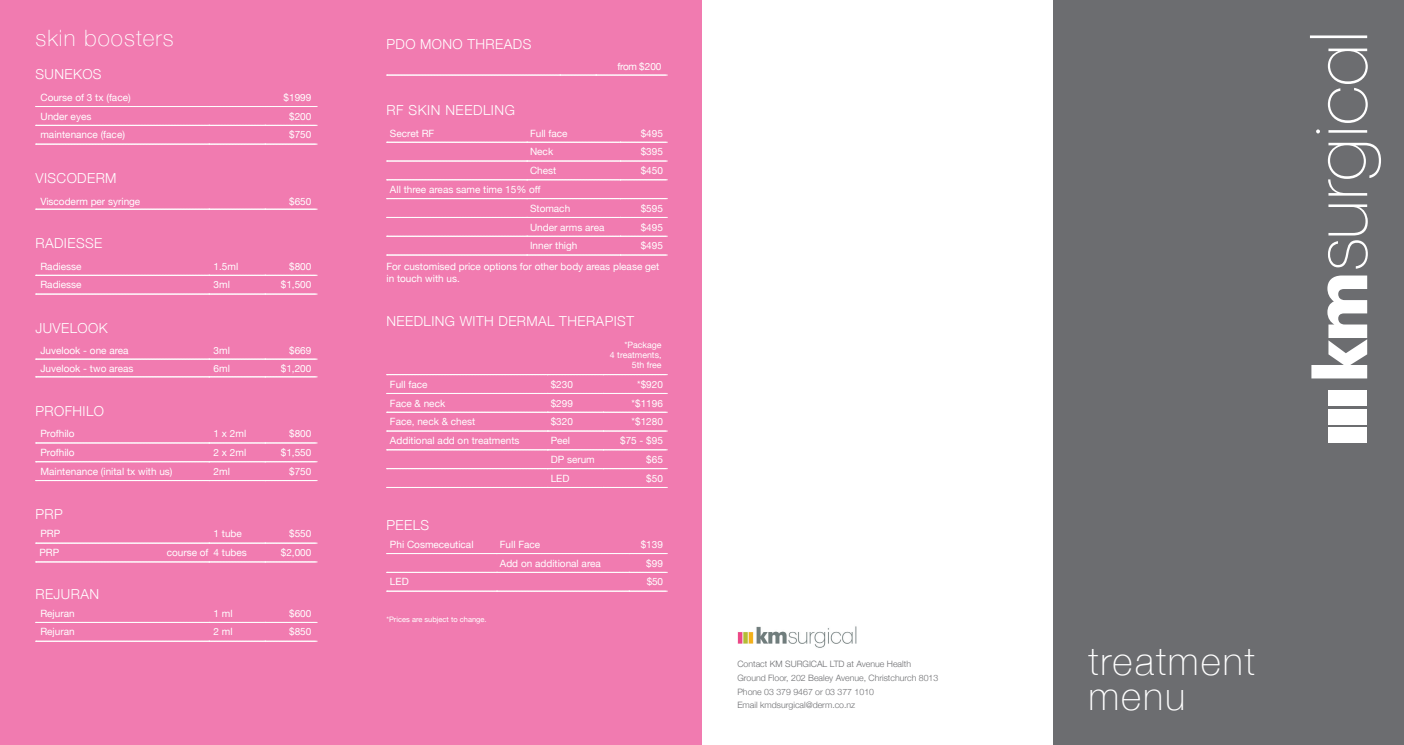
<style>
.page{position:relative;width:1404px;height:745px;background:#fff}
.page>*{position:absolute;margin:0;border:0;box-sizing:border-box;transform-origin:0 0}
.t1{font:100 38.75px "Helvetica Neue";letter-spacing:.05em;color:#fff}
.t2{font:100 22.5px "Helvetica Neue";letter-spacing:.05em;color:#fff}
.subheads{font:300 13.75px "Helvetica Neue";letter-spacing:.03em;color:#fff}
.t3{font:10px/12.5px "Helvetica Neue";color:#fff}
.t4{font:300 8.75px "Helvetica Neue";color:#6c6d70}
.t5{font:8.75px/10px "Helvetica Neue";color:#fff;text-align:right}
.t6{font:7.5px "Helvetica Neue";color:#fff}
</style>
<div class="page">
<div style="left:0;top:0;width:702px;height:744px;background:#f17bb0"></div>
<div style="left:1052px;top:0;width:351px;height:744px;background:#6c6d70"></div>
<img style="left:737px;top:626px;width:120px;height:22px">
<svg style="left:1310px;top:35px;width:70px;height:343px"></svg>
<div style="left:1328px;top:427px;width:38px;height:15px;background:#fff"></div>
<div style="left:1328px;top:409px;width:38px;height:15px;background:#fff"></div>
<div style="left:1328px;top:390px;width:38px;height:15px;background:#fff"></div>
<svg style="left:36px;top:106px;width:281px;height:1px"></svg>
<svg style="left:36px;top:125px;width:281px;height:1px"></svg>
<svg style="left:36px;top:144px;width:281px;height:1px"></svg>
<svg style="left:36px;top:209px;width:281px;height:1px"></svg>
<svg style="left:36px;top:275px;width:281px;height:1px"></svg>
<svg style="left:36px;top:294px;width:281px;height:1px"></svg>
<svg style="left:36px;top:358px;width:281px;height:1px"></svg>
<svg style="left:36px;top:376px;width:281px;height:1px"></svg>
<svg style="left:36px;top:442px;width:281px;height:1px"></svg>
<svg style="left:36px;top:461px;width:281px;height:1px"></svg>
<svg style="left:36px;top:480px;width:281px;height:1px"></svg>
<svg style="left:36px;top:561px;width:281px;height:1px"></svg>
<svg style="left:36px;top:542px;width:281px;height:1px"></svg>
<svg style="left:36px;top:640px;width:281px;height:1px"></svg>
<svg style="left:36px;top:621px;width:281px;height:1px"></svg>
<svg style="left:386px;top:75px;width:281px;height:1px"></svg>
<svg style="left:386px;top:142px;width:281px;height:1px"></svg>
<svg style="left:386px;top:161px;width:281px;height:1px"></svg>
<svg style="left:386px;top:179px;width:281px;height:1px"></svg>
<svg style="left:386px;top:198px;width:281px;height:1px"></svg>
<svg style="left:386px;top:217px;width:281px;height:1px"></svg>
<svg style="left:386px;top:236px;width:281px;height:1px"></svg>
<svg style="left:386px;top:255px;width:281px;height:1px"></svg>
<svg style="left:386px;top:374px;width:281px;height:1px"></svg>
<svg style="left:386px;top:393px;width:281px;height:1px"></svg>
<svg style="left:386px;top:412px;width:281px;height:1px"></svg>
<svg style="left:386px;top:468px;width:281px;height:1px"></svg>
<svg style="left:386px;top:487px;width:281px;height:1px"></svg>
<svg style="left:386px;top:430px;width:281px;height:1px"></svg>
<svg style="left:386px;top:449px;width:281px;height:1px"></svg>
<svg style="left:386px;top:590px;width:281px;height:1px"></svg>
<svg style="left:386px;top:553px;width:281px;height:1px"></svg>
<svg style="left:386px;top:571px;width:281px;height:1px"></svg>
<p class="t2" style="left:35px;top:21px;width:140px">skin boosters</p>
<p class="subheads" style="left:35px;top:63px;width:68px">SUNEKOS</p>
<p class="t3" style="left:40px;top:91px;width:92px">Course of 3 tx (face)</p>
<p class="t3" style="left:283px;top:91px;width:29px">$1999</p>
<p class="t3" style="left:40px;top:110px;width:52px">Under eyes</p>
<p class="t3" style="left:289px;top:110px;width:24px">$200</p>
<p class="t3" style="left:40px;top:129px;width:86px">maintenance (face)</p>
<p class="t3" style="left:289px;top:129px;width:24px">$750</p>
<p class="subheads" style="left:35px;top:167px;width:83px">VISCODERM</p>
<p class="t3" style="left:40px;top:195px;width:101px">Viscoderm per syringe</p>
<p class="t3" style="left:289px;top:195px;width:24px">$650</p>
<p class="subheads" style="left:35px;top:232px;width:68px">RADIESSE</p>
<p class="t3" style="left:40px;top:260px;width:43px">Radiesse</p>
<p class="t3" style="left:213px;top:260px;width:26px">1.5ml</p>
<p class="t3" style="left:289px;top:260px;width:24px">$800</p>
<p class="t3" style="left:40px;top:279px;width:43px">Radiesse</p>
<p class="t3" style="left:213px;top:279px;width:18px">3ml</p>
<p class="t3" style="left:281px;top:279px;width:32px">$1,500</p>
<p class="subheads" style="left:35px;top:316px;width:74px">JUVELOOK</p>
<p class="t3" style="left:40px;top:345px;width:90px">Juvelook - one area</p>
<p class="t3" style="left:213px;top:345px;width:18px">3ml</p>
<p class="t3" style="left:289px;top:345px;width:24px">$669</p>
<p class="t3" style="left:40px;top:363px;width:94px">Juvelook - two areas</p>
<p class="t3" style="left:213px;top:363px;width:18px">6ml</p>
<p class="t3" style="left:281px;top:363px;width:32px">$1,200</p>
<p class="subheads" style="left:35px;top:399px;width:70px">PROFHILO</p>
<p class="t3" style="left:40px;top:427px;width:36px">Profhilo</p>
<p class="t3" style="left:213px;top:427px;width:34px">1 x 2ml</p>
<p class="t3" style="left:289px;top:427px;width:24px">$800</p>
<p class="t3" style="left:40px;top:446px;width:36px">Profhilo</p>
<p class="t3" style="left:213px;top:446px;width:34px">2 x 2ml</p>
<p class="t3" style="left:281px;top:446px;width:32px">$1,550</p>
<p class="t3" style="left:40px;top:465px;width:134px">Maintenance (inital tx with us)</p>
<p class="t3" style="left:213px;top:465px;width:18px">2ml</p>
<p class="t3" style="left:289px;top:465px;width:24px">$750</p>
<p class="subheads" style="left:35px;top:503px;width:29px">PRP</p>
<p class="t3" style="left:40px;top:528px;width:21px">PRP</p>
<p class="t3" style="left:213px;top:528px;width:30px">1 tube</p>
<p class="t3" style="left:289px;top:528px;width:24px">$550</p>
<p class="t3" style="left:39px;top:546px;width:21px">PRP</p>
<p class="t3" style="left:167px;top:546px;width:43px">course of</p>
<p class="t3" style="left:213px;top:546px;width:35px">4 tubes</p>
<p class="t3" style="left:281px;top:546px;width:32px">$2,000</p>
<p class="subheads" style="left:35px;top:582px;width:65px">REJURAN</p>
<p class="t3" style="left:40px;top:607px;width:36px">Rejuran</p>
<p class="t3" style="left:213px;top:607px;width:21px">1 ml</p>
<p class="t3" style="left:289px;top:607px;width:24px">$600</p>
<p class="t3" style="left:40px;top:625px;width:36px">Rejuran</p>
<p class="t3" style="left:213px;top:625px;width:21px">2 ml</p>
<p class="t3" style="left:289px;top:625px;width:24px">$850</p>
<p class="subheads" style="left:386px;top:33px;width:146px">PDO MONO THREADS</p>
<p class="t3" style="left:617px;top:61px;width:45px">from $200</p>
<p class="subheads" style="left:386px;top:99px;width:130px">RF SKIN NEEDLING</p>
<p class="t3" style="left:390px;top:127px;width:46px">Secret RF</p>
<p class="t3" style="left:530px;top:127px;width:39px">Full face</p>
<p class="t3" style="left:640px;top:127px;width:24px">$495</p>
<p class="t3" style="left:530px;top:146px;width:25px">Neck</p>
<p class="t3" style="left:640px;top:146px;width:24px">$395</p>
<p class="t3" style="left:530px;top:165px;width:28px">Chest</p>
<p class="t3" style="left:640px;top:165px;width:24px">$450</p>
<p class="t3" style="left:390px;top:183px;width:152px">All three areas same time 15% off</p>
<p class="t3" style="left:530px;top:202px;width:42px">Stomach</p>
<p class="t3" style="left:640px;top:202px;width:24px">$595</p>
<p class="t3" style="left:530px;top:221px;width:76px">Under arms area</p>
<p class="t3" style="left:640px;top:221px;width:24px">$495</p>
<p class="t3" style="left:530px;top:240px;width:49px">Inner thigh</p>
<p class="t3" style="left:640px;top:240px;width:24px">$495</p>
<p class="t3" style="left:386px;top:260px;width:274px">For customised price options for other body areas please get in touch with us.</p>
<p class="subheads" style="left:386px;top:310px;width:249px">NEEDLING WITH DERMAL THERAPIST</p>
<p class="t5" style="left:610px;top:340px;width:53px">*Package<br>4 treatments,<br>5th free</p>
<p class="t3" style="left:390px;top:378px;width:39px">Full face</p>
<p class="t3" style="left:550px;top:378px;width:24px">$230</p>
<p class="t3" style="left:637px;top:378px;width:27px">*$920</p>
<p class="t3" style="left:390px;top:397px;width:57px">Face &amp; neck</p>
<p class="t3" style="left:550px;top:397px;width:24px">$299</p>
<p class="t3" style="left:631px;top:397px;width:33px">*$1196</p>
<p class="t3" style="left:390px;top:416px;width:87px">Face, neck &amp; chest</p>
<p class="t3" style="left:550px;top:416px;width:24px">$320</p>
<p class="t3" style="left:631px;top:416px;width:33px">*$1280</p>
<p class="t3" style="left:390px;top:434px;width:131px">Additional add on treatments</p>
<p class="t3" style="left:550px;top:434px;width:21px">Peel</p>
<p class="t3" style="left:620px;top:434px;width:44px">$75 - $95</p>
<p class="t3" style="left:550px;top:453px;width:46px">DP serum</p>
<p class="t3" style="left:646px;top:453px;width:18px">$65</p>
<p class="t3" style="left:550px;top:472px;width:20px">LED</p>
<p class="t3" style="left:646px;top:472px;width:18px">$50</p>
<p class="subheads" style="left:386px;top:513px;width:44px">PEELS</p>
<p class="t3" style="left:390px;top:538px;width:85px">Phi Cosmeceutical</p>
<p class="t3" style="left:500px;top:538px;width:42px">Full Face</p>
<p class="t3" style="left:640px;top:538px;width:24px">$139</p>
<p class="t3" style="left:500px;top:557px;width:102px">Add on additional area</p>
<p class="t3" style="left:646px;top:557px;width:18px">$99</p>
<p class="t3" style="left:390px;top:576px;width:20px">LED</p>
<p class="t3" style="left:646px;top:576px;width:18px">$50</p>
<p class="t6" style="left:386px;top:613px;width:102px">*Prices are subject to change.</p>
<p class="t4" style="left:737px;top:656px;width:175px">Contact KM SURGICAL LTD at Avenue Health</p>
<p class="t4" style="left:737px;top:670px;width:202px">Ground Floor, 202 Bealey Avenue, Christchurch 8013</p>
<p class="t4" style="left:737px;top:684px;width:138px">Phone 03 379 9467 or 03 377 1010</p>
<p class="t4" style="left:737px;top:697px;width:119px">Email kmdsurgical@derm.co.nz</p>
<p class="t1" style="left:1088px;top:631px;width:168px">treatment</p>
<p class="t1" style="left:1088px;top:665px;width:98px">menu</p>
</div>
